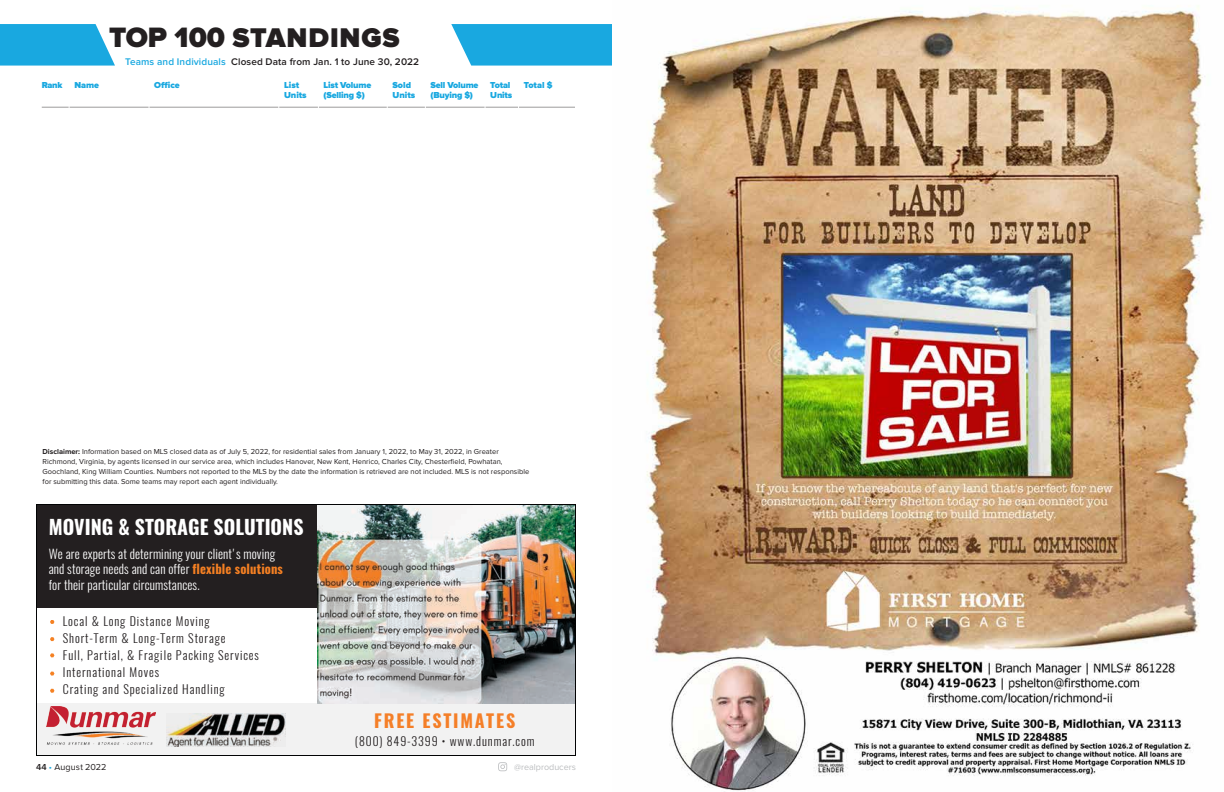
<style>
.page{position:relative;width:1224px;height:792px;background:#fff}
.page>*{position:absolute;margin:0;border:0;box-sizing:border-box;transform-origin:0 0}
.t1{font:900 28px "Proxima Nova";letter-spacing:.03em;color:#231f20}
.t2{font:700 19.8px "Oswald";color:#fff}
.t3{font:700 18px "Oswald";letter-spacing:.1em;color:#f57f28}
.t4{font:300 12.7px/15.4px "Oswald";letter-spacing:.01em;color:#fff}
.t5{font:300 12px/17px "Oswald";letter-spacing:.075em;color:#231f20}
.t6{font:600 10px "Proxima Nova";letter-spacing:.01em;color:#231f20}
.t7{font:900 9px/10px "Proxima Nova";letter-spacing:-.02em;color:#19a8e0}
.t8{font:900 9px/10px "Proxima Nova";color:#19a8e0}
.t9{font:9px "Proxima Nova";color:#bcbec0}
.t10{font:9px "Proxima Nova";letter-spacing:.01em;color:#231f20}
.t11{font:7.5px/10px "Proxima Nova";color:#231f20}
.s1{font-size:29.1px}
.s2{color:#19a8e0}
.s3{font-weight:700}
.s4{font-weight:700;color:#f58023}
.s5{font-weight:600}
</style>
<div class="page">
<svg style="left:498px;top:762px;width:9px;height:9px"></svg>
<img style="left:36px;top:504px;width:540px;height:252px">
<svg style="left:50px;top:620px;width:4px;height:4px"></svg>
<svg style="left:50px;top:637px;width:4px;height:4px"></svg>
<svg style="left:50px;top:653px;width:4px;height:4px"></svg>
<svg style="left:50px;top:672px;width:4px;height:4px"></svg>
<svg style="left:50px;top:689px;width:4px;height:4px"></svg>
<img style="left:646px;top:5px;width:561px;height:787px">
<svg style="left:0;top:24px;width:115px;height:42px;background:#2eb0e2"></svg>
<hr style="left:42px;top:107px;width:534px;height:1px;background:#231f20">
<svg style="left:451px;top:24px;width:161px;height:42px;background:#2aaee2"></svg>
<h1 class="t1" style="left:109px;top:24px;width:292px"><span class="s1">TOP 100</span> STANDINGS</h1>
<h3 class="t6" style="left:125px;top:56px;width:295px"><span class="s2">Teams and Individuals</span> Closed Data from Jan. 1 to June 30, 2022</h3>
<p class="t7" style="left:42px;top:81px;width:22px">Rank</p>
<p class="t7" style="left:74px;top:81px;width:26px">Name</p>
<p class="t7" style="left:154px;top:81px;width:27px">Office</p>
<p class="t8" style="left:284px;top:81px;width:24px">List<br>Units</p>
<p class="t7" style="left:324px;top:81px;width:49px">List Volume (Selling $)</p>
<p class="t8" style="left:392px;top:81px;width:24px">Sold<br>Units</p>
<p class="t7" style="left:431px;top:81px;width:49px">Sell Volume (Buying $)</p>
<p class="t7" style="left:490px;top:81px;width:24px">Total<br>Units</p>
<p class="t7" style="left:524px;top:81px;width:30px">Total $</p>
<p class="t11" style="left:43px;top:446px;width:488px"><span class="s3">Disclaimer:</span> Information based on MLS closed data as of July 5, 2022, for residential sales from January 1, 2022, to May 31, 2022, in Greater Richmond, Virginia, by agents licensed in our service area, which includes Hanover, New Kent, Henrico, Charles City, Chesterfield, Powhatan, Goochland, King William Counties. Numbers not reported to the MLS by the date the information is retrieved are not included. MLS is not responsible for submitting this data. Some teams may report each agent individually.</p>
<h2 class="t2" style="left:49px;top:513px;width:256px">MOVING &amp; STORAGE SOLUTIONS</h2>
<h3 class="t4" style="left:49px;top:546px;width:236px">We are experts at determining your client's moving and storage needs and can offer <span class="s4">flexible solutions </span>for their particular circumstances.</h3>
<h3 class="t5" style="left:63px;top:613px;width:198px">Local &amp; Long Distance Moving<br>Short-Term &amp; Long-Term Storage<br>Full, Partial, &amp; Fragile Packing Services<br>International Moves<br>Crating and Specialized Handling</h3>
<h3 class="t3" style="left:374px;top:709px;width:142px">FREE ESTIMATES</h3>
<h3 class="t5" style="left:355px;top:732px;width:181px">(800) 849-3399 • www.dunmar.com</h3>
<p class="t10" style="left:36px;top:762px;width:72px"><span class="s5">44</span> <span class="s2">•</span> August 2022</p>
<p class="t9" style="left:514px;top:762px;width:63px">@realproducers</p>
</div>
